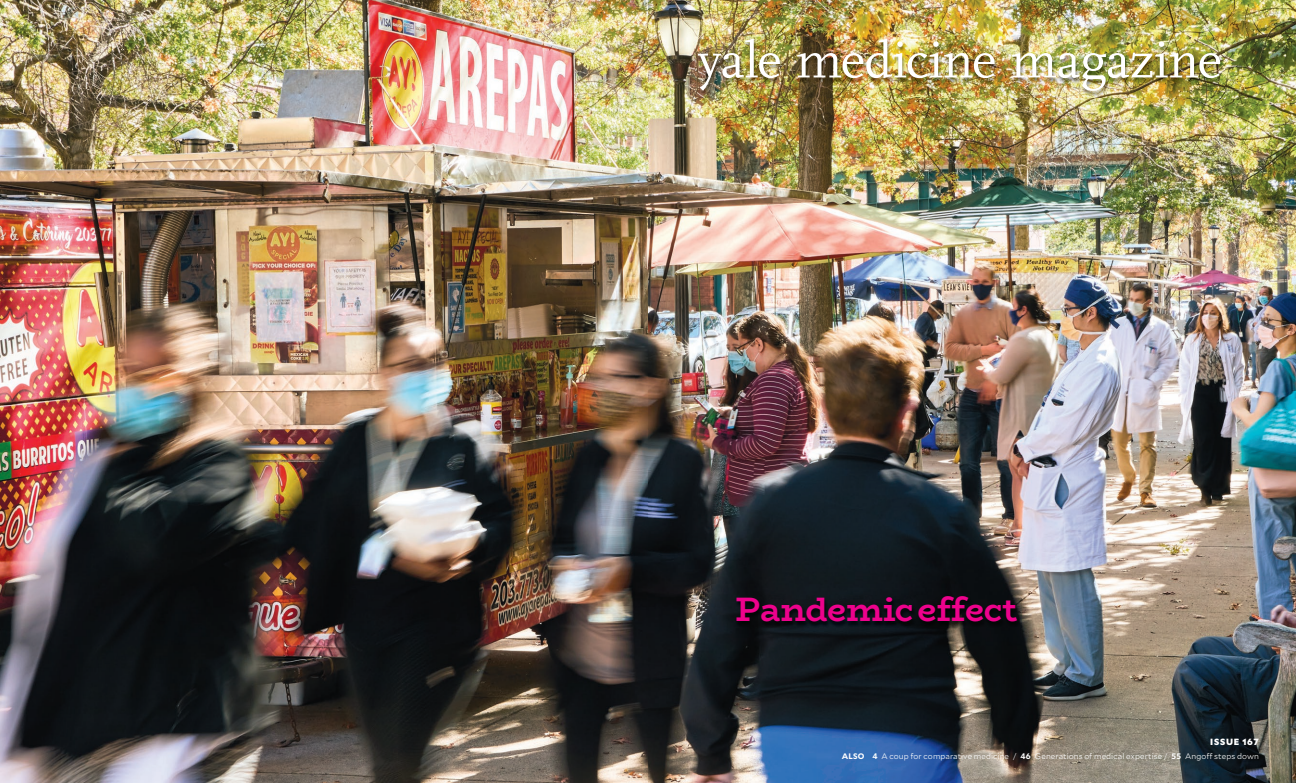
<style>
.page{position:relative;width:1296px;height:783px;background:#fff}
.page>*{position:absolute;margin:0;border:0;box-sizing:border-box;transform-origin:0 0}
.t1{font:700 34px "Bio Rhyme";letter-spacing:-.01em;color:#ed028c}
.t2{font:900 9px "Mallory";letter-spacing:.085em;color:#fff}
.t3{font:300 8px "Mallory";letter-spacing:.01em;color:#fff}
.s1{font-weight:700}
</style>
<div class="page">
<img style="left:0;top:0;width:1296px;height:783px">
<img style="left:696px;top:38px;width:529px;height:59px">
<img style="left:698px;top:39px;width:522px;height:52px">
<img style="left:734px;top:596px;width:287px;height:32px">
<h1 class="t1" style="left:736px;top:583px;width:284px">Pandemic effect</h1>
<p class="t2" style="left:1210px;top:734px;width:50px">ISSUE 167</p>
<p class="t3" style="left:842px;top:750px;width:419px"><span class="s1">ALSO 4</span> A coup for comparative medicine / <span class="s1">46</span> Generations of medical expertise / <span class="s1">55</span> Angoff steps down</p>
</div>
